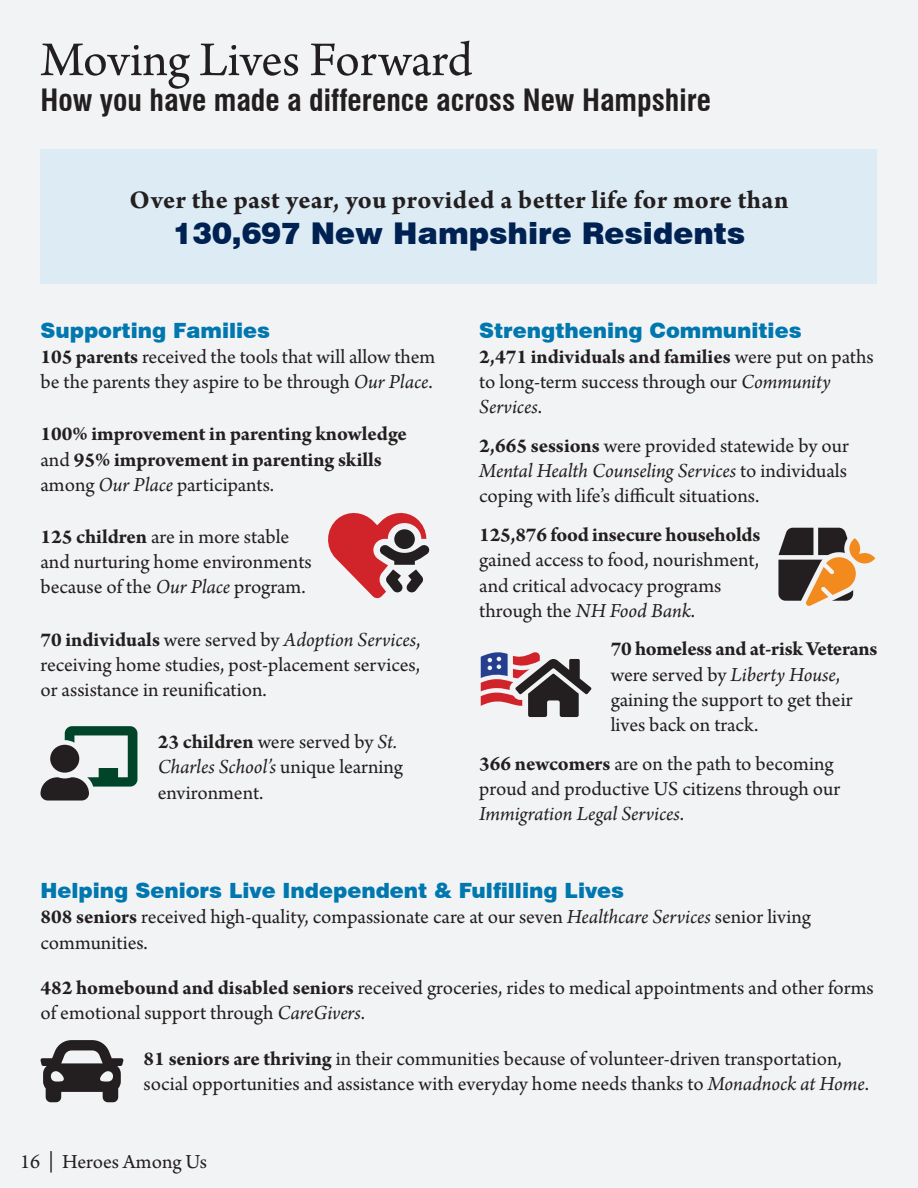
<style>
.page{position:relative;width:918px;height:1188px;background:#f2f3f4}
.page>*{position:absolute;margin:0;border:0;box-sizing:border-box;transform-origin:0 0}
.Story_Header{font:51px "Arno Pro";letter-spacing:-.005em;color:#231f20}
.Story_Subheader{font:700 condensed 30px "Swiss 721 BT";color:#231f20}
.t1{font:900 30px "Swiss 721 BT";color:#002252}
.t2{font:700 27px "Arno Pro";letter-spacing:.015em;color:#231f20}
.t3{font:21px/25.2px "Arno Pro";color:#231f20}
.t4{font:700 21px/25.2px "Arno Pro";letter-spacing:-.005em;color:#231f20}
.t5{font:900 21px "Swiss 721 BT";color:#0077ae}
.s1{font-weight:700}
.s2{font-style:italic}
.s3{font-weight:400}
.s4{font-weight:400;font-style:italic}
</style>
<div class="page">
<div style="left:40px;top:149px;width:838px;height:135px;background:#ddebf5"></div>
<svg style="left:328px;top:513px;width:102px;height:86px"></svg>
<svg style="left:40px;top:726px;width:97px;height:75px"></svg>
<svg style="left:778px;top:528px;width:98px;height:78px"></svg>
<svg style="left:481px;top:652px;width:111px;height:65px"></svg>
<svg style="left:40px;top:1040px;width:84px;height:62px"></svg>
<p class="Story_Header" style="left:40px;top:31px;width:434px">Moving Lives Forward</p>
<p class="Story_Subheader" style="left:40px;top:82px;width:672px">How you have made a difference across New Hampshire</p>
<p class="t2" style="left:130px;top:184px;width:660px">Over the past year, you provided a better life for more than</p>
<p class="t1" style="left:173px;top:215px;width:574px">130,697 New Hampshire Residents</p>
<p class="t5" style="left:40px;top:317px;width:231px">Supporting Families</p>
<p class="t3" style="left:40px;top:345px;width:396px"><span class="s1">105 parents</span> received the tools that will allow them be the parents they aspire to be through <span class="s2">Our Place</span>.</p>
<p class="t4" style="left:40px;top:422px;width:368px">100% improvement in parenting knowledge <span class="s3">and</span> 95% improvement in parenting skills <span class="s3">among</span> <span class="s4">Our Place</span> <span class="s3">participants.</span></p>
<p class="t3" style="left:40px;top:525px;width:273px"><span class="s1">125 children</span> are in more stable and nurturing home environments because of the <span class="s2">Our Place</span> program.</p>
<p class="t3" style="left:40px;top:628px;width:381px;text-align:justify"><span class="s1">70 individuals</span> were served by <span class="s2">Adoption Services</span>, receiving home studies, post-placement services, or assistance in reunification.</p>
<p class="t3" style="left:158px;top:730px;width:247px"><span class="s1">23 children</span> were served by <span class="s2">St.<br>Charles School’s</span> unique learning environment.</p>
<p class="t5" style="left:479px;top:317px;width:324px">Strengthening Communities</p>
<p class="t3" style="left:479px;top:345px;width:396px"><span class="s1">2,471 individuals and families</span> were put on paths to long-term success through our <span class="s2">Community<br>Services</span>.</p>
<p class="t3" style="left:479px;top:434px;width:371px;text-align:justify"><span class="s1">2,665 sessions</span> were provided statewide by our <span class="s2">Mental Health Counseling Services</span> to individuals coping with life’s difficult situations.</p>
<p class="t3" style="left:479px;top:523px;width:283px"><span class="s1">125,876 food insecure households </span>gained access to food, nourishment, and critical advocacy programs through the <span class="s2">NH Food Bank</span>.</p>
<p class="t3" style="left:611px;top:638px;width:268px"><span class="s1">70 homeless and at-risk Veterans </span>were served by <span class="s2">Liberty House</span>, gaining the support to get their lives back on track.</p>
<p class="t3" style="left:479px;top:752px;width:362px"><span class="s1">366 newcomers</span> are on the path to becoming proud and productive US citizens through our<br><span class="s2">Immigration Legal Services</span>.</p>
<p class="t5" style="left:40px;top:878px;width:585px">Helping Seniors Live Independent &amp; Fulfilling Lives</p>
<p class="t3" style="left:40px;top:906px;width:772px"><span class="s1">808 seniors</span> received high-quality, compassionate care at our seven <span class="s2">Healthcare Services</span> senior living communities.</p>
<p class="t3" style="left:40px;top:976px;width:835px"><span class="s1">482 homebound and disabled seniors</span> received groceries, rides to medical appointments and other forms of emotional support through <span class="s2">CareGivers</span>.</p>
<p class="t3" style="left:144px;top:1047px;width:727px"><span class="s1">81 seniors are thriving</span> in their communities because of volunteer-driven transportation, social opportunities and assistance with everyday home needs thanks to <span class="s2">Monadnock at Home</span>.</p>
<p class="t3" style="left:20px;top:1150px;width:188px">16 | Heroes Among Us</p>
</div>
